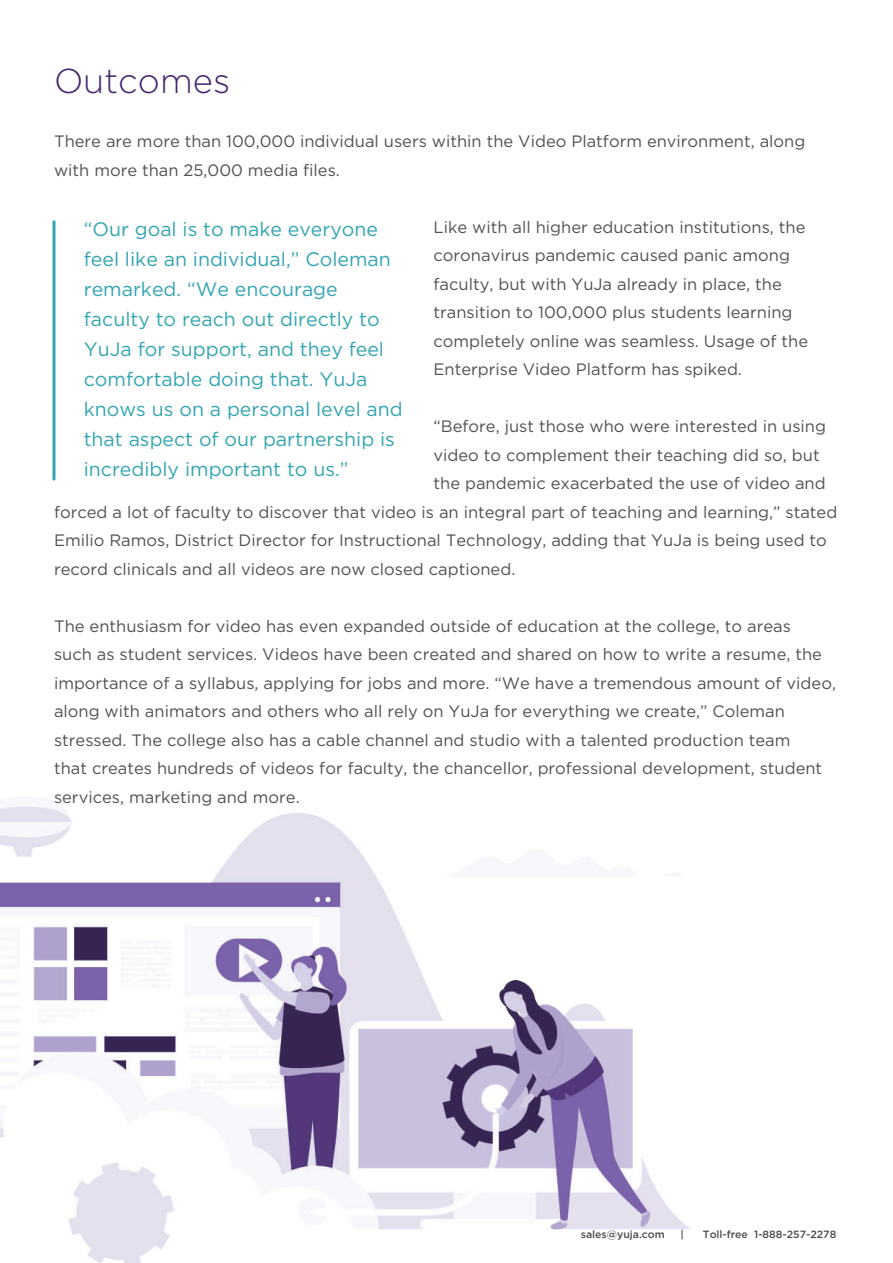
<style>
.page{position:relative;width:893px;height:1263px;background:#fff}
.page>*{position:absolute;margin:0;border:0;box-sizing:border-box;transform-origin:0 0}
.t1{font:300 34.5px "Gotham";color:#452971}
.t2{font:19.5px/30px "Gotham";color:#33a5b2}
.t3{font:16.5px/28.5px "Gotham";color:#505153}
.t4{font:500 10.5px "Gotham";color:#494c4f}
</style>
<div class="page">
<img style="left:0;top:801px;width:691px;height:462px">
<svg style="left:52px;top:222px;width:4px;height:257px"></svg>
<h1 class="t1" style="left:54px;top:62px;width:178px">Outcomes</h1>
<p class="t3" style="left:54px;top:127px;width:753px">There are more than 100,000 individual users within the Video Platform environment, along with more than 25,000 media files.</p>
<p class="t3" style="left:433px;top:212px;width:376px">Like with all higher education institutions, the coronavirus pandemic caused panic among faculty, but with YuJa already in place, the transition to 100,000 plus students learning completely online was seamless. Usage of the Enterprise Video Platform has spiked.</p>
<p class="t2" style="left:84px;top:214px;width:321px">“Our goal is to make everyone feel like an individual,” Coleman remarked. “We encourage faculty to reach out directly to<br>YuJa for support, and they feel comfortable doing that. YuJa knows us on a personal level and that aspect of our partnership is incredibly important to us.”</p>
<p class="t3" style="left:433px;top:412px;width:394px">“Before, just those who were interested in using</p>
<p class="t3" style="left:433px;top:440px;width:388px">video to complement their teaching did so, but</p>
<p class="t3" style="left:433px;top:469px;width:394px">the pandemic exacerbated the use of video and</p>
<p class="t3" style="left:54px;top:497px;width:785px">forced a lot of faculty to discover that video is an integral part of teaching and learning,” stated</p>
<p class="t3" style="left:54px;top:526px;width:774px">Emilio Ramos, District Director for Instructional Technology, adding that YuJa is being used to</p>
<p class="t3" style="left:54px;top:554px;width:463px">record clinicals and all videos are now closed captioned.</p>
<p class="t3" style="left:54px;top:611px;width:783px">The enthusiasm for video has even expanded outside of education at the college, to areas<br>such as student services. Videos have been created and shared on how to write a resume, the importance of a syllabus, applying for jobs and more. “We have a tremendous amount of video, along with animators and others who all rely on YuJa for everything we create,” Coleman stressed. The college also has a cable channel and studio with a talented production team<br>that creates hundreds of videos for faculty, the chancellor, professional development, student services, marketing and more.</p>
<p class="t4" style="left:581px;top:1228px;width:85px">sales@yuja.com</p>
<p class="t4" style="left:680px;top:1228px;width:5px">|</p>
<p class="t4" style="left:703px;top:1228px;width:135px">Toll-free 1-888-257-2278</p>
</div>
